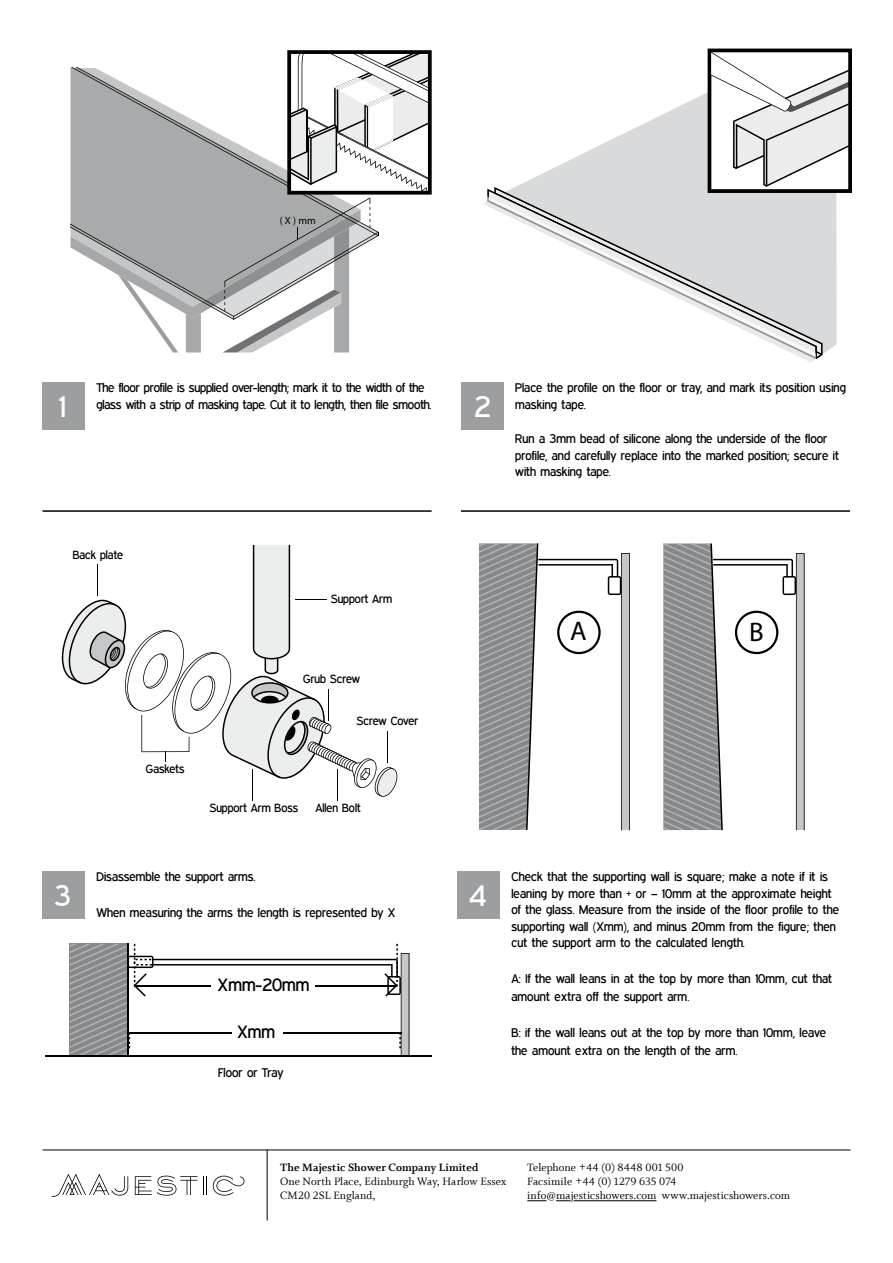
<style>
.page{position:relative;width:893px;height:1263px;background:#fff}
.page>*{position:absolute;margin:0;border:0;box-sizing:border-box;transform-origin:0 0}
.t1{font:30px "Expressway Free";color:#fff}
.t2{font:27px "Myriad Pro";color:#000}
.t3{font:18px "Expressway Free";color:#000}
.t4{font:12.75px/16.5px "Expressway Free";color:#000}
.t5{font:12px/14.2px "Whitman Roman LF";letter-spacing:.005em;color:#000}
.t6{font:12px "Expressway Free";color:#000}
.t7{font:12px "Whitman Bold LF";letter-spacing:.005em;color:#000}
.t8{font:10.5px "Myriad Pro";color:#000}
</style>
<div class="page">
<svg style="left:52px;top:1174px;width:76px;height:23px"></svg>
<svg style="left:213px;top:1176px;width:32px;height:19px"></svg>
<svg style="left:135px;top:1176px;width:72px;height:19px"></svg>
<svg style="left:527px;top:1200px;width:19px;height:1px"></svg>
<svg style="left:556px;top:1200px;width:15px;height:1px"></svg>
<hr style="left:574px;top:1200px;width:82px;height:1px;background:#000">
<hr style="left:43px;top:1149px;width:807px;height:1px;background:#000">
<hr style="left:267px;top:1149px;width:1px;height:71px;background:#000">
<hr style="left:252px;top:770px;width:1px;height:31px;background:#000">
<hr style="left:337px;top:770px;width:1px;height:31px;background:#000">
<svg style="left:61px;top:545px;width:337px;height:252px"></svg>
<svg style="left:479px;top:543px;width:151px;height:287px"></svg>
<svg style="left:663px;top:543px;width:141px;height:287px"></svg>
<div style="left:43px;top:872px;width:42px;height:47px;background:#9c9e9f"></div>
<div style="left:457px;top:872px;width:43px;height:47px;background:#9c9e9f"></div>
<svg style="left:516px;top:92px;width:321px;height:262px;fill:#d9dadb"></svg>
<svg style="left:488px;top:188px;width:334px;height:170px;background:#d3d4d5"></svg>
<svg style="left:816px;top:351px;width:6px;height:4px"></svg>
<svg style="left:708px;top:49px;width:144px;height:144px"></svg>
<svg style="left:488px;top:197px;width:328px;height:161px"></svg>
<div style="left:43px;top:383px;width:42px;height:47px;background:#9c9e9f"></div>
<div style="left:461px;top:383px;width:43px;height:47px;background:#9c9e9f"></div>
<svg style="left:71px;top:50px;width:361px;height:302px"></svg>
<hr style="left:461px;top:510px;width:389px;height:2px;background:#000">
<hr style="left:43px;top:510px;width:389px;height:2px;background:#000">
<hr style="left:46px;top:1055px;width:386px;height:2px;background:#000">
<svg style="left:70px;top:944px;width:339px;height:111px"></svg>
<p class="t8" style="left:280px;top:214px;width:38px">(X)mm</p>
<h1 class="t1" style="left:59px;top:389px;width:8px">1</h1>
<p class="t4" style="left:96px;top:379px;width:337px">The floor profile is supplied over-length; mark it to the width of the glass with a strip of masking tape. Cut it to length, then file smooth.</p>
<p class="t6" style="left:73px;top:548px;width:52px">Back plate</p>
<p class="t6" style="left:331px;top:592px;width:63px">Support Arm</p>
<p class="t6" style="left:146px;top:762px;width:40px">Gaskets</p>
<p class="t6" style="left:303px;top:671px;width:58px">Grub Screw</p>
<p class="t6" style="left:357px;top:713px;width:63px">Screw Cover</p>
<p class="t8" style="left:230px;top:798px;width:35px">100mm</p>
<p class="t8" style="left:214px;top:799px;width:35px">100mm</p>
<p class="t6" style="left:210px;top:801px;width:90px">Support Arm Boss</p>
<p class="t6" style="left:315px;top:801px;width:47px">Allen Bolt</p>
<h1 class="t1" style="left:54px;top:878px;width:18px">3</h1>
<p class="t4" style="left:96px;top:868px;width:161px">Disassemble the support arms.</p>
<p class="t4" style="left:96px;top:904px;width:301px">When measuring the arms the length is represented by X</p>
<h3 class="t3" style="left:218px;top:974px;width:93px">Xmm-20mm</h3>
<h3 class="t3" style="left:237px;top:1022px;width:39px">Xmm</h3>
<p class="t4" style="left:218px;top:1064px;width:67px">Floor or Tray</p>
<h1 class="t1" style="left:474px;top:389px;width:18px">2</h1>
<p class="t4" style="left:515px;top:379px;width:332px">Place the profile on the floor or tray, and mark its position using masking tape.</p>
<p class="t4" style="left:515px;top:430px;width:325px">Run a 3mm bead of silicone along the underside of the floor profile, and carefully replace into the marked position; secure it with masking tape.</p>
<h2 class="t2" style="left:570px;top:615px;width:18px">A</h2>
<h2 class="t2" style="left:749px;top:616px;width:16px">B</h2>
<h1 class="t1" style="left:469px;top:878px;width:19px">4</h1>
<p class="t4" style="left:511px;top:868px;width:329px">Check that the supporting wall is square; make a note if it is leaning by more than + or – 10mm at the approximate height of the glass. Measure from the inside of the floor profile to the supporting wall (Xmm), and minus 20mm from the figure; then cut the support arm to the calculated length.</p>
<p class="t4" style="left:511px;top:969px;width:322px;line-height:18px">A: If the wall leans in at the top by more than 10mm, cut that amount extra off the support arm.</p>
<p class="t4" style="left:511px;top:1023px;width:316px;line-height:18px">B: if the wall leans out at the top by more than 10mm, leave the amount extra on the length of the arm.</p>
<p class="t8" style="left:806px;top:883px;width:35px">100mm</p>
<p class="t8" style="left:790px;top:884px;width:35px">100mm</p>
<p class="t7" style="left:280px;top:1160px;width:200px">The Majestic Shower Company Limited</p>
<p class="t5" style="left:280px;top:1174px;width:228px">One North Place, Edinburgh Way, Harlow Essex<br>CM20 2SL England,</p>
<p class="t5" style="left:527px;top:1160px;width:264px">Telephone +44 (0) 8448 001 500<br>Facsimile +44 (0) 1279 635 074 info@majesticshowers.com www.majesticshowers.com</p>
</div>
